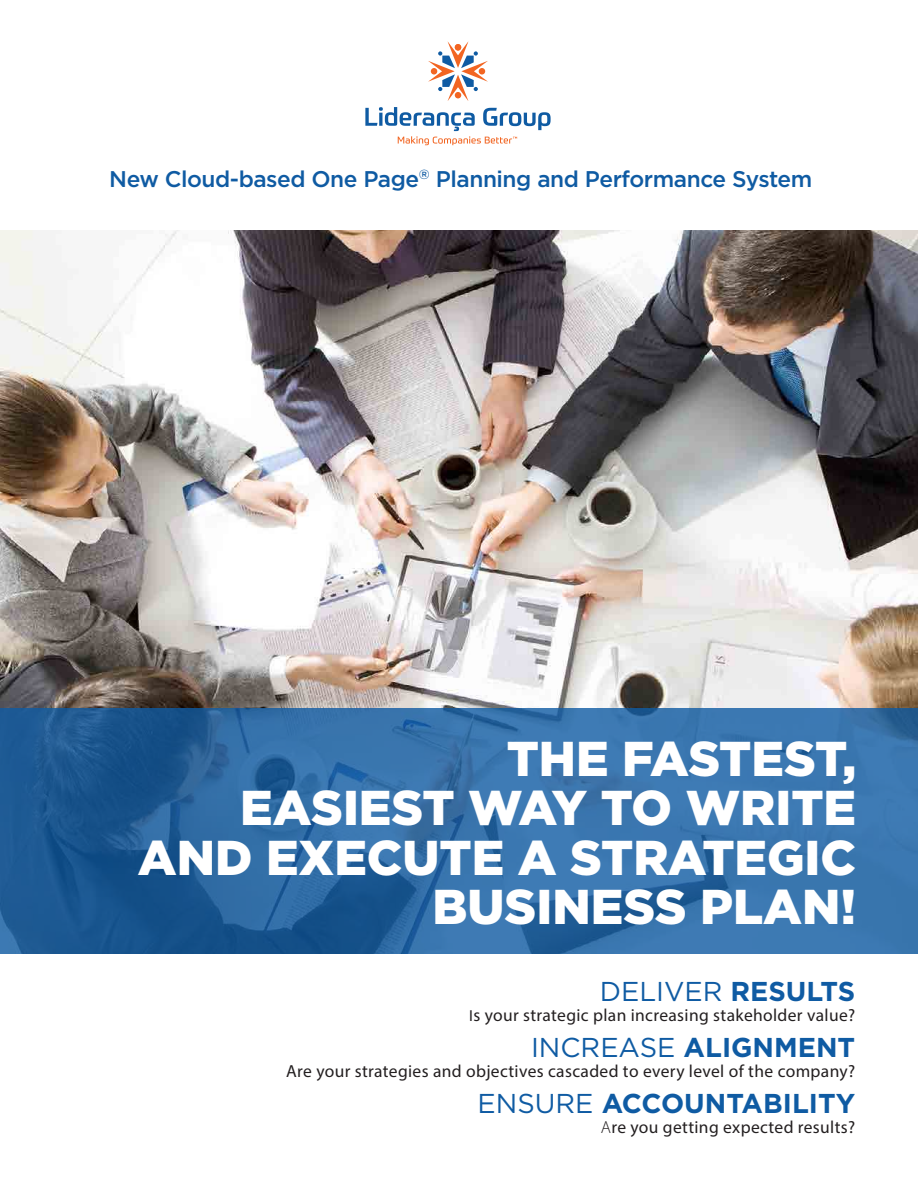
<style>
.page{position:relative;width:918px;height:1188px;background:#fff}
.page>*{position:absolute;margin:0;border:0;box-sizing:border-box;transform-origin:0 0}
.t1{font:900 48.9px/49.1px "Gotham";color:#fff;text-align:right}
.t2{font:700 27.3px "Gotham";color:#0f5ba3}
.t3{font:27.3px "Gotham";color:#0f5ba3}
.t4{font:500 22.65px "Gotham";letter-spacing:-.02em;color:#0f5ba3}
.t5{font:17.55px "Myriad Pro";letter-spacing:.02em;color:#231f20}
.s1{font-weight:700}
.s2{font-size:15.9px}
.s3{font-weight:400}
.s4{font-weight:300}
</style>
<div class="page">
<img style="left:0;top:230px;width:918px;height:479px">
<svg style="left:0;top:709px;width:918px;height:245px;background:#2f6ba3"></svg>
<svg style="left:428px;top:42px;width:60px;height:59px"></svg>
<svg style="left:365px;top:107px;width:186px;height:38px"></svg>
<p class="t4" style="left:109px;top:166px;width:705px">New Cloud-based One Page<sup>®</sup> Planning and Performance System</p>
<h1 class="t1" style="left:138px;top:733px;width:720px">THE FASTEST,<br>EASIEST WAY TO WRITE<br>AND EXECUTE A STRATEGIC<br>BUSINESS PLAN!</h1>
<h2 class="t3" style="left:600px;top:976px;width:257px">DELIVER <span class="s1">RESULTS</span></h2>
<p class="t5" style="left:469px;top:1004px;width:388px"><span class="s2">I</span>s your strategic plan increasing stakeholder value?</p>
<h2 class="t2" style="left:531px;top:1032px;width:326px"><span class="s3">INCREASE</span> ALIGNMENT</h2>
<p class="t5" style="left:286px;top:1060px;width:570px">Are your strategies and objectives cascaded to every level of the company?</p>
<h2 class="t2" style="left:478px;top:1088px;width:379px"><span class="s3">ENSURE</span> ACCOUNTABILITY</h2>
<p class="t5" style="left:601px;top:1116px;width:256px"><span class="s4">A</span>re you getting expected results?</p>
</div>
